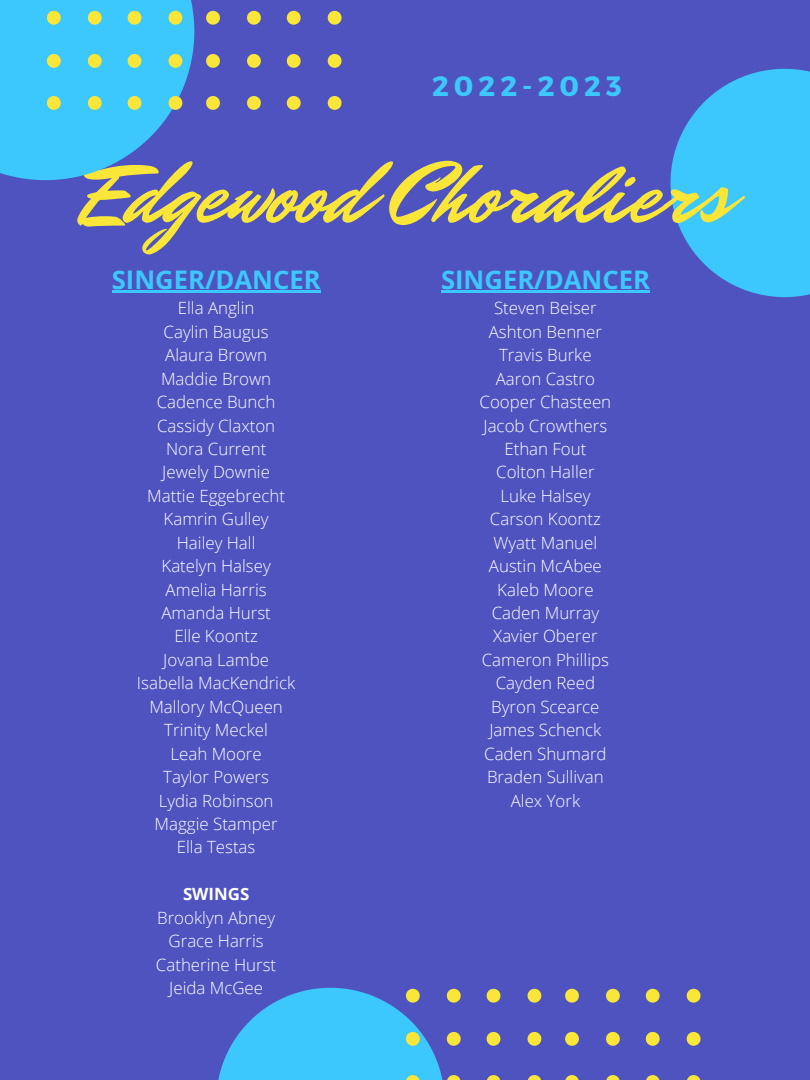
<style>
.page{position:relative;width:810px;height:1080px;background:#4f53bf}
.page>*{position:absolute;margin:0;border:0;box-sizing:border-box;transform-origin:0 0}
.t1{font:89.31px "Mr Dafoe";color:#f9e638}
.t2{font:700 28px "Montserrat";letter-spacing:.18em;color:#3cc8fc}
.t3{font:700 25.62px "Open Sans";color:#3cc8fc}
.t4{font:300 16.88px "Open Sans";color:#fff}
.t5{font:700 16.88px "Open Sans";color:#fff}
</style>
<div class="page">
<svg style="left:671px;top:69px;width:139px;height:228px"></svg>
<svg style="left:206px;top:11px;width:14px;height:14px"></svg>
<svg style="left:206px;top:54px;width:14px;height:14px"></svg>
<svg style="left:206px;top:96px;width:14px;height:14px"></svg>
<svg style="left:247px;top:11px;width:14px;height:14px"></svg>
<svg style="left:247px;top:54px;width:14px;height:14px"></svg>
<svg style="left:247px;top:96px;width:14px;height:14px"></svg>
<svg style="left:287px;top:11px;width:14px;height:14px"></svg>
<svg style="left:287px;top:54px;width:14px;height:14px"></svg>
<svg style="left:287px;top:96px;width:14px;height:14px"></svg>
<svg style="left:328px;top:11px;width:14px;height:14px"></svg>
<svg style="left:328px;top:54px;width:14px;height:14px"></svg>
<svg style="left:328px;top:96px;width:14px;height:14px"></svg>
<svg style="left:0;top:0;width:194px;height:180px;background:#48b9e9"></svg>
<svg style="left:565px;top:989px;width:14px;height:14px"></svg>
<svg style="left:565px;top:1032px;width:14px;height:14px"></svg>
<svg style="left:565px;top:1075px;width:14px;height:5px"></svg>
<svg style="left:606px;top:989px;width:14px;height:14px"></svg>
<svg style="left:606px;top:1032px;width:14px;height:14px"></svg>
<svg style="left:606px;top:1075px;width:14px;height:5px"></svg>
<svg style="left:646px;top:989px;width:14px;height:14px"></svg>
<svg style="left:646px;top:1032px;width:14px;height:14px"></svg>
<svg style="left:646px;top:1075px;width:14px;height:5px"></svg>
<svg style="left:687px;top:989px;width:14px;height:14px"></svg>
<svg style="left:687px;top:1032px;width:14px;height:14px"></svg>
<svg style="left:687px;top:1075px;width:14px;height:5px"></svg>
<svg style="left:218px;top:988px;width:243px;height:92px"></svg>
<svg style="left:487px;top:989px;width:13px;height:14px"></svg>
<svg style="left:487px;top:1032px;width:13px;height:14px"></svg>
<svg style="left:487px;top:1075px;width:13px;height:5px"></svg>
<svg style="left:528px;top:989px;width:13px;height:14px"></svg>
<svg style="left:528px;top:1032px;width:13px;height:14px"></svg>
<svg style="left:528px;top:1075px;width:13px;height:5px"></svg>
<hr style="left:112px;top:290px;width:209px;height:2px;background:#3cc8fc">
<hr style="left:441px;top:290px;width:209px;height:2px;background:#3cc8fc">
<p class="t2" style="left:432px;top:68px;width:191px">2022-2023</p>
<p class="t1" style="left:82px;top:134px;width:648px">Edgewood Choraliers</p>
<p class="t3" style="left:112px;top:261px;width:210px">SINGER/DANCER</p>
<p class="t4" style="left:178px;top:296px;width:78px">Ella Anglin</p>
<p class="t4" style="left:164px;top:320px;width:107px">Caylin Baugus</p>
<p class="t4" style="left:165px;top:343px;width:103px">Alaura Brown</p>
<p class="t4" style="left:161px;top:367px;width:112px">Maddie Brown</p>
<p class="t4" style="left:157px;top:390px;width:120px">Cadence Bunch</p>
<p class="t4" style="left:157px;top:413px;width:120px">Cassidy Claxton</p>
<p class="t4" style="left:166px;top:437px;width:102px">Nora Current</p>
<p class="t4" style="left:162px;top:460px;width:109px">Jewely Downie</p>
<p class="t4" style="left:147px;top:484px;width:139px">Mattie Eggebrecht</p>
<p class="t4" style="left:164px;top:507px;width:107px">Kamrin Gulley</p>
<p class="t4" style="left:177px;top:531px;width:80px">Hailey Hall</p>
<p class="t4" style="left:162px;top:554px;width:111px">Katelyn Halsey</p>
<p class="t4" style="left:166px;top:578px;width:103px">Amelia Harris</p>
<p class="t4" style="left:161px;top:601px;width:111px">Amanda Hurst</p>
<p class="t4" style="left:174px;top:624px;width:85px">Elle Koontz</p>
<p class="t4" style="left:163px;top:648px;width:107px">Jovana Lambe</p>
<p class="t4" style="left:137px;top:671px;width:160px">Isabella MacKendrick</p>
<p class="t4" style="left:149px;top:695px;width:135px">Mallory McQueen</p>
<p class="t4" style="left:164px;top:718px;width:105px">Trinity Meckel</p>
<p class="t4" style="left:171px;top:742px;width:93px">Leah Moore</p>
<p class="t4" style="left:163px;top:765px;width:107px">Taylor Powers</p>
<p class="t4" style="left:159px;top:788px;width:116px">Lydia Robinson</p>
<p class="t4" style="left:155px;top:812px;width:125px">Maggie Stamper</p>
<p class="t4" style="left:177px;top:835px;width:80px">Ella Testas</p>
<p class="t5" style="left:183px;top:882px;width:68px">SWINGS</p>
<p class="t4" style="left:157px;top:906px;width:119px">Brooklyn Abney</p>
<p class="t4" style="left:169px;top:929px;width:97px">Grace Harris</p>
<p class="t4" style="left:156px;top:953px;width:122px">Catherine Hurst</p>
<p class="t4" style="left:169px;top:976px;width:95px">Jeida McGee</p>
<p class="t3" style="left:441px;top:261px;width:210px">SINGER/DANCER</p>
<p class="t4" style="left:494px;top:296px;width:104px">Steven Beiser</p>
<p class="t4" style="left:489px;top:320px;width:115px">Ashton Benner</p>
<p class="t4" style="left:499px;top:343px;width:94px">Travis Burke</p>
<p class="t4" style="left:496px;top:367px;width:101px">Aaron Castro</p>
<p class="t4" style="left:480px;top:390px;width:133px">Cooper Chasteen</p>
<p class="t4" style="left:484px;top:413px;width:125px">Jacob Crowthers</p>
<p class="t4" style="left:504px;top:437px;width:84px">Ethan Fout</p>
<p class="t4" style="left:496px;top:460px;width:100px">Colton Haller</p>
<p class="t4" style="left:500px;top:484px;width:92px">Luke Halsey</p>
<p class="t4" style="left:490px;top:507px;width:112px">Carson Koontz</p>
<p class="t4" style="left:494px;top:531px;width:105px">Wyatt Manuel</p>
<p class="t4" style="left:489px;top:554px;width:114px">Austin McAbee</p>
<p class="t4" style="left:497px;top:578px;width:98px">Kaleb Moore</p>
<p class="t4" style="left:492px;top:601px;width:109px">Caden Murray</p>
<p class="t4" style="left:493px;top:624px;width:106px">Xavier Oberer</p>
<p class="t4" style="left:482px;top:648px;width:129px">Cameron Phillips</p>
<p class="t4" style="left:496px;top:671px;width:101px">Cayden Reed</p>
<p class="t4" style="left:491px;top:695px;width:110px">Byron Scearce</p>
<p class="t4" style="left:489px;top:718px;width:113px">James Schenck</p>
<p class="t4" style="left:484px;top:742px;width:124px">Caden Shumard</p>
<p class="t4" style="left:487px;top:765px;width:118px">Braden Sullivan</p>
<p class="t4" style="left:511px;top:788px;width:71px">Alex York</p>
</div>
